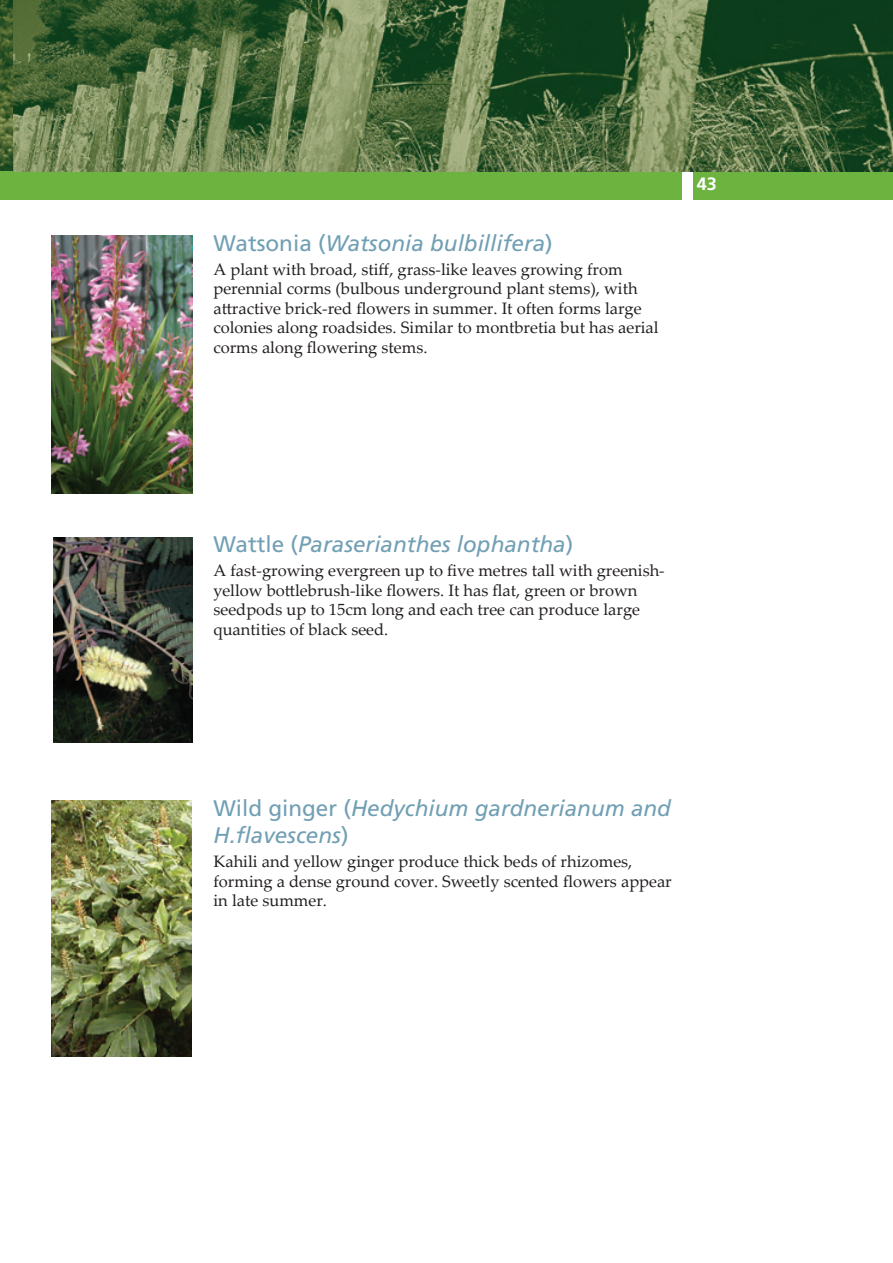
<style>
.page{position:relative;width:893px;height:1263px;background:#fff}
.page>*{position:absolute;margin:0;border:0;box-sizing:border-box;transform-origin:0 0}
._2_SUB_HEADING{font:italic 22.5px/27px "Frutiger LT Std";color:#719fb4}
.t1{font:700 17.85px "Frutiger LT Std";color:#fff}
._4_BODY_TEXT{font:16.5px/19.5px "Palatino Linotype";color:#231f20}
.s1{font-style:normal}
</style>
<div class="page">
<div style="left:0;top:170px;width:893px;height:29px;background:#6cb43f"></div>
<div style="left:682px;top:170px;width:11px;height:31px;background:#fff"></div>
<img style="left:13px;top:0;width:880px;height:171px">
<div style="left:0;top:170px;width:13px;height:30px;background:#6cb43f"></div>
<img style="left:0;top:0;width:13px;height:170px">
<img style="left:51px;top:235px;width:141px;height:258px">
<img style="left:54px;top:538px;width:138px;height:205px">
<img style="left:51px;top:800px;width:141px;height:257px">
<p class="_2_SUB_HEADING" style="left:213px;top:230px;width:341px"><span class="s1">Watsonia (</span>Watsonia bulbillifera<span class="s1">)</span></p>
<p class="_4_BODY_TEXT" style="left:213px;top:258px;width:447px">A plant with broad, stiff, grass-like leaves growing from perennial corms (bulbous underground plant stems), with attractive brick-red flowers in summer. It often forms large colonies along roadsides. Similar to montbretia but has aerial corms along flowering stems.</p>
<p class="t1" style="left:697px;top:173px;width:22px">43</p>
<p class="_2_SUB_HEADING" style="left:213px;top:531px;width:361px"><span class="s1">Wattle (</span>Paraserianthes lophantha<span class="s1">)</span></p>
<p class="_4_BODY_TEXT" style="left:213px;top:560px;width:453px">A fast-growing evergreen up to five metres tall with greenish&shy;yellow bottlebrush-like flowers. It has flat, green or brown seedpods up to 15cm long and each tree can produce large quantities of black seed.</p>
<p class="_2_SUB_HEADING" style="left:213px;top:795px;width:459px"><span class="s1">Wild ginger (</span>Hedychium gardnerianum and<br>H.flavescens<span class="s1">)</span></p>
<p class="_4_BODY_TEXT" style="left:213px;top:851px;width:460px">Kahili and yellow ginger produce thick beds of rhizomes, forming a dense ground cover. Sweetly scented flowers appear in late summer.</p>
</div>
